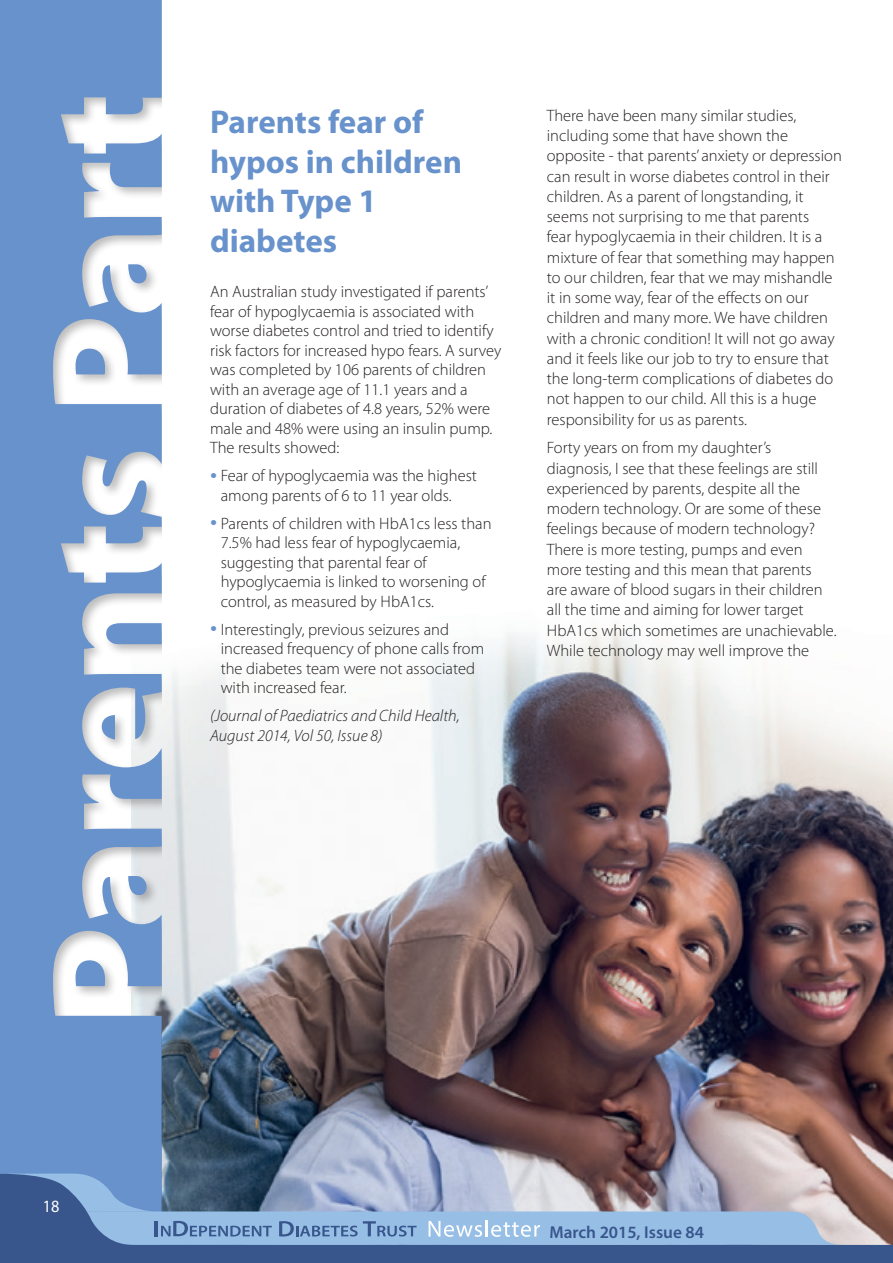
<style>
.page{position:relative;width:893px;height:1263px;background:#fff}
.page>*{position:absolute;margin:0;border:0;box-sizing:border-box;transform-origin:0 0}
.t1{font:700 33px/39.6px "Myriad Pro";color:#6892cc}
.t2{font:600 17.25px "Myriad Pro";color:#38558c}
.t3{font:17.25px "Myriad Pro";color:#fff;scale:.94 1}
.t4{font:300 16.5px/20.2px "Myriad Pro";color:#231f20}
.t5{font:italic 300 16.5px/19.5px "Myriad Pro";color:#231f20}
.s1{font-size:28.5px;color:#6892cc}
</style>
<div class="page">
<img style="left:162px;top:627px;width:731px;height:544px">
<svg style="left:0;top:0;width:162px;height:1171px;fill:#6892cc"></svg>
<svg style="left:76px;top:349px;width:29px;height:25px"></svg>
<svg style="left:0;top:1171px;width:892px;height:92px;background:#51618a"></svg>
<svg style="left:892px;top:1171px;width:1px;height:92px"></svg>
<svg style="left:0;top:1173px;width:841px;height:72px;background:#8ea4c3"></svg>
<h1 class="t1" style="left:210px;top:101px;width:253px">Parents fear of hypos in children with Type 1 diabetes</h1>
<p class="t4" style="left:210px;top:282px;width:293px;line-height:19.5px">An Australian study investigated if parents’ fear of hypoglycaemia is associated with worse diabetes control and tried to identify risk factors for increased hypo fears. A survey was completed by 106 parents of children with an average age of 11.1 years and a duration of diabetes of 4.8 years, 52% were male and 48% were using an insulin pump.<br>The results showed:</p>
<p class="t4" style="left:221px;top:466px;width:258px;line-height:19.5px;text-indent:-11px"><span class="s1">•</span> Fear of hypoglycaemia was the highest among parents of 6 to 11 year olds.</p>
<p class="t4" style="left:221px;top:513px;width:272px;line-height:19.5px;text-indent:-11px"><span class="s1">•</span> Parents of children with HbA1cs less than 7.5% had less fear of hypoglycaemia, suggesting that parental fear of hypoglycaemia is linked to worsening of control, as measured by HbA1cs.</p>
<p class="t4" style="left:221px;top:619px;width:265px;line-height:19.5px;text-indent:-11px"><span class="s1">•</span> Interestingly, previous seizures and increased frequency of phone calls from the diabetes team were not associated with increased fear.</p>
<p class="t5" style="left:210px;top:706px;width:251px">(Journal of Paediatrics and Child Health,<br>August 2014, Vol 50, Issue 8)</p>
<p class="t4" style="left:547px;top:105px;width:297px">There have been many similar studies, including some that have shown the opposite - that parents’ anxiety or depression can result in worse diabetes control in their children. As a parent of longstanding, it seems not surprising to me that parents<br>fear hypoglycaemia in their children. It is a mixture of fear that something may happen to our children, fear that we may mishandle it in some way, fear of the effects on our children and many more. We have children with a chronic condition! It will not go away and it feels like our job to try to ensure that the long-term complications of diabetes do not happen to our child. All this is a huge responsibility for us as parents.</p>
<p class="t4" style="left:547px;top:437px;width:291px">Forty years on from my daughter’s diagnosis, I see that these feelings are still experienced by parents, despite all the modern technology. Or are some of these feelings because of modern technology?<br>There is more testing, pumps and even more testing and this mean that parents<br>are aware of blood sugars in their children all the time and aiming for lower target HbA1cs which sometimes are unachievable.<br>While technology may well improve the</p>
<p class="t3" style="left:43px;top:1196px;width:19px">18</p>
<p class="t2" style="left:549px;top:1221px;width:156px">March 2015, Issue 84</p>
</div>
